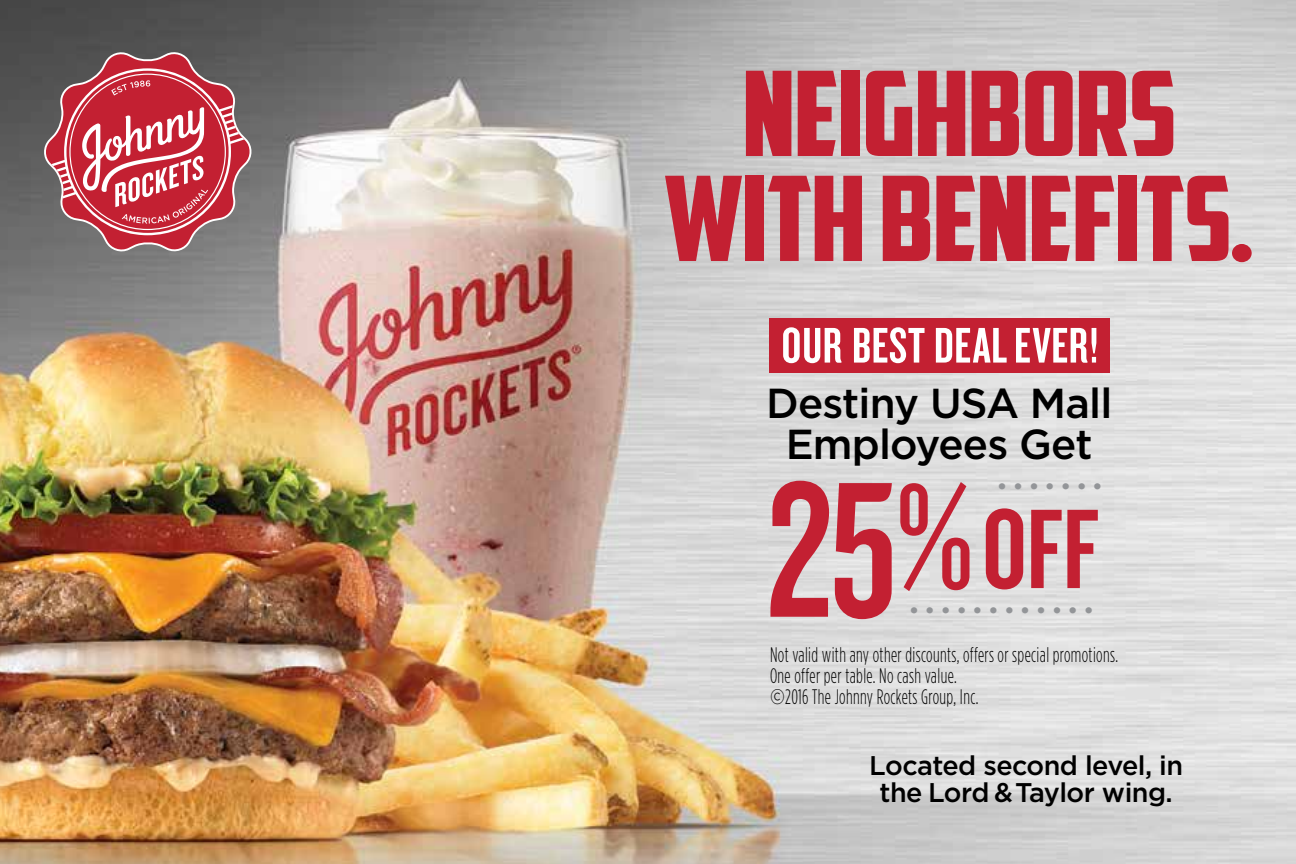
<style>
.page{position:relative;width:1296px;height:864px;background:#fff}
.page>*{position:absolute;margin:0;border:0;box-sizing:border-box;transform-origin:0 0}
.t1{font:117.6px/105px "American Captain";letter-spacing:-.01em;color:#c32032;text-align:center;scale:1.07 1}
.t2{font:117.6px "Knockout HTF48 Featherweight";color:#c32032}
.t3{font:51.9px "Knockout HTF48 Featherweight";letter-spacing:.01em;color:#fff}
.t4{font:500 42px/40.5px "Gotham";letter-spacing:-.02em;color:#000;text-align:center}
.t5{font:40.2px "American Captain";color:#939598}
.t6{font:500 27px/27px "Gotham";letter-spacing:-.02em;color:#000;text-align:center}
.t7{font:300 21px/21px "Gotham Condensed";letter-spacing:.02em;color:#000;scale:.85 1}
.s1{font-size:200.7px}
.s2{font-size:154.8px}
.s3{font-family:"Gotham"}
</style>
<div class="page">
<img style="left:0;top:0;width:1296px;height:864px">
<div style="left:769px;top:318px;width:341px;height:54px;background:#c32032"></div>
<svg style="left:39px;top:47px;width:217px;height:210px;background:#676767"></svg>
<svg style="left:44px;top:52px;width:207px;height:200px;background:#b45a64"></svg>
<h1 class="t1" style="left:664px;top:60px;width:554px">NEIGHBORS<br>WITH BENEFITS.</h1>
<h2 class="t3" style="left:782px;top:319px;width:318px">OUR BEST DEAL EVER!</h2>
<h3 class="t4" style="left:766px;top:382px;width:348px">Destiny USA Mall<br>Employees Get</h3>
<h1 class="t2" style="left:767px;top:490px;width:334px"><span class="s1">25</span><span class="s2">%</span>OFF</h1>
<h3 class="t5" style="left:998px;top:451px;width:106px">.......</h3>
<h3 class="t5" style="left:910px;top:574px;width:185px">............</h3>
<p class="t7" style="left:770px;top:644px;width:411px">Not valid with any other discounts, offers or special promotions.<br>One offer per table. No cash value.<br><span class="s3">©</span>2016 The Johnny Rockets Group, Inc.</p>
<p class="t6" style="left:869px;top:752px;width:316px">Located second level, in the Lord &amp; Taylor wing.</p>
</div>
